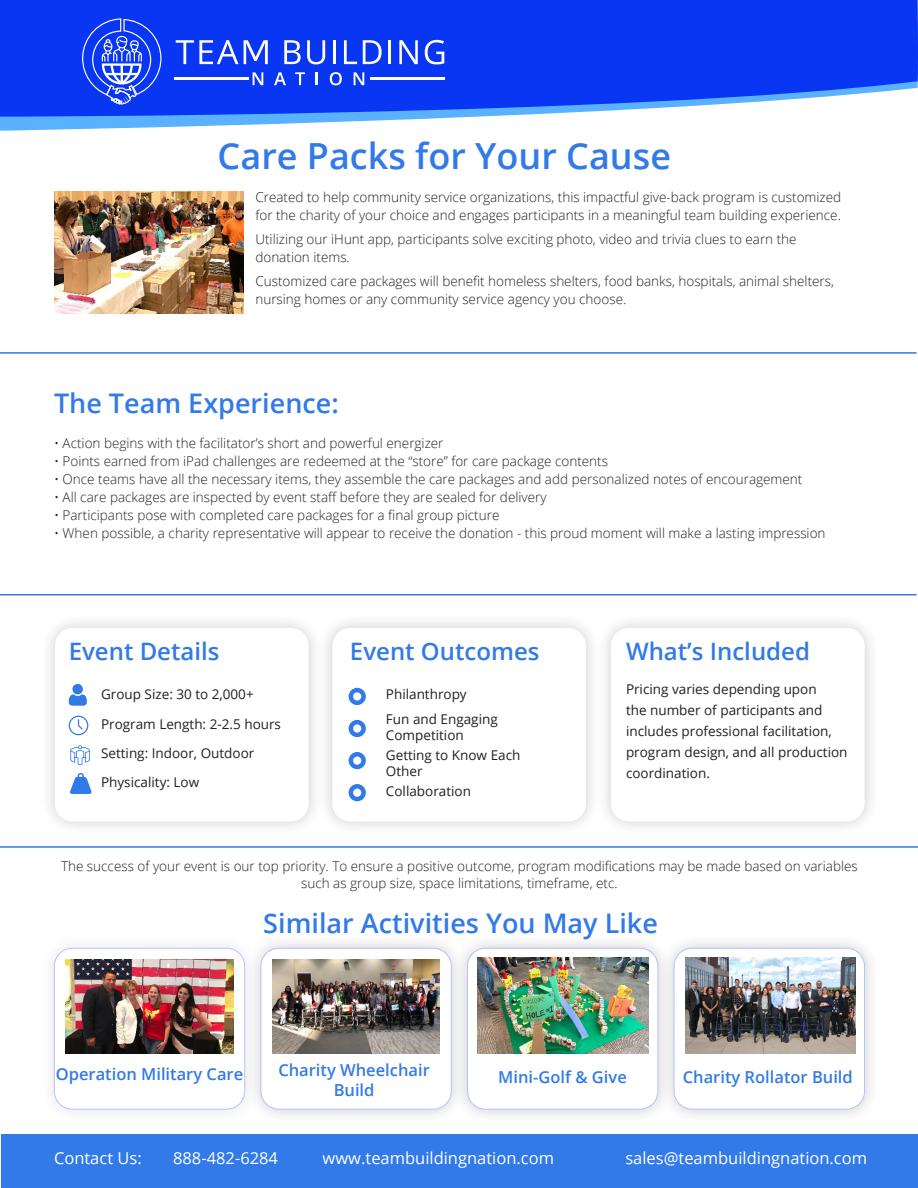
<style>
.page{position:relative;width:918px;height:1188px;background:#fff}
.page>*{position:absolute;margin:0;border:0;box-sizing:border-box;transform-origin:0 0}
.t1{font:600 36px "Open Sans";color:#327ae7}
.t2{font:600 27px "Open Sans";color:#327ae7}
.t3{font:600 24px "Open Sans";color:#327ae7}
.t4{font:600 16.5px/19.8px "Open Sans";color:#327ae7;text-align:center}
.t5{font:16.5px "Open Sans";color:#fff}
.t6{font:300 13.5px/18px "Open Sans";color:#231f20}
.t7{font:13.5px/21px "Open Sans";color:#231f20}
</style>
<div class="page">
<svg style="left:0;top:117px;width:467px;height:14px;fill:#5ab2ff"></svg>
<svg style="left:0;top:0;width:918px;height:117px;background:#1b47f3"></svg>
<div style="left:1px;top:1134px;width:917px;height:54px;background:#327ae8"></div>
<svg style="left:82px;top:18px;width:79px;height:87px;background:#385df4"></svg>
<svg style="left:176px;top:40px;width:62px;height:24px"></svg>
<svg style="left:244px;top:40px;width:24px;height:24px"></svg>
<svg style="left:284px;top:40px;width:17px;height:24px"></svg>
<svg style="left:307px;top:40px;width:18px;height:24px"></svg>
<hr style="left:333px;top:40px;width:3px;height:24px;background:#fff">
<svg style="left:344px;top:40px;width:13px;height:24px"></svg>
<svg style="left:363px;top:40px;width:19px;height:24px"></svg>
<hr style="left:389px;top:40px;width:2px;height:24px;background:#fff">
<svg style="left:399px;top:40px;width:19px;height:24px"></svg>
<svg style="left:425px;top:40px;width:19px;height:24px"></svg>
<svg style="left:253px;top:72px;width:10px;height:13px"></svg>
<svg style="left:274px;top:72px;width:12px;height:13px"></svg>
<svg style="left:295px;top:72px;width:10px;height:13px"></svg>
<svg style="left:316px;top:72px;width:2px;height:13px"></svg>
<svg style="left:330px;top:72px;width:12px;height:13px"></svg>
<svg style="left:354px;top:72px;width:10px;height:13px"></svg>
<hr style="left:174px;top:77px;width:75px;height:2px;background:#fff">
<hr style="left:370px;top:77px;width:74px;height:2px;background:#fff">
<hr style="left:0;top:352px;width:917px;height:2px;background:#327ae7">
<hr style="left:0;top:594px;width:917px;height:2px;background:#327ae7">
<div style="left:40px;top:613px;width:284px;height:224px;background:#231f20;opacity:.75"></div>
<div style="left:55px;top:628px;width:254px;height:194px;background:#fff;border-radius:18px"></div>
<div style="left:317px;top:613px;width:284px;height:224px;background:#231f20;opacity:.75"></div>
<div style="left:332px;top:628px;width:254px;height:194px;background:#fff;border-radius:18px"></div>
<div style="left:596px;top:613px;width:284px;height:224px;background:#231f20;opacity:.75"></div>
<div style="left:611px;top:628px;width:254px;height:194px;background:#fff;border-radius:18px"></div>
<hr style="left:0;top:846px;width:918px;height:2px;background:#327ae7">
<svg style="left:69px;top:684px;width:18px;height:22px"></svg>
<svg style="left:69px;top:716px;width:19px;height:19px"></svg>
<svg style="left:70px;top:745px;width:20px;height:20px"></svg>
<svg style="left:70px;top:773px;width:22px;height:21px"></svg>
<svg style="left:349px;top:688px;width:17px;height:17px"></svg>
<svg style="left:349px;top:720px;width:17px;height:17px"></svg>
<svg style="left:349px;top:752px;width:17px;height:17px"></svg>
<svg style="left:349px;top:784px;width:17px;height:17px"></svg>
<div style="left:39px;top:933px;width:221px;height:192px;background:#fbfbfb"></div>
<div style="left:54px;top:948px;width:191px;height:161px;background:#fff;border-radius:18px"></div>
<div style="left:54px;top:948px;width:191px;height:162px;border:1px solid #0936f2;border-radius:18px"></div>
<div style="left:245px;top:933px;width:222px;height:192px;background:#231f20;opacity:.75"></div>
<div style="left:261px;top:948px;width:190px;height:161px;background:#fff;border-radius:18px"></div>
<div style="left:261px;top:948px;width:191px;height:162px;border:1px solid #0936f2;border-radius:18px"></div>
<div style="left:452px;top:933px;width:222px;height:192px;background:#f3f3f4"></div>
<div style="left:467px;top:948px;width:191px;height:161px;background:#fff;border-radius:18px"></div>
<div style="left:467px;top:948px;width:191px;height:162px;border:1px solid #0936f2;border-radius:18px"></div>
<div style="left:658px;top:933px;width:222px;height:192px;background:#231f20;opacity:.75"></div>
<div style="left:674px;top:948px;width:191px;height:161px;background:#fff;border-radius:18px"></div>
<div style="left:674px;top:948px;width:191px;height:162px;border:1px solid #0936f2;border-radius:18px"></div>
<img style="left:66px;top:959px;width:167px;height:94px">
<img style="left:272px;top:959px;width:168px;height:94px">
<img style="left:477px;top:957px;width:172px;height:97px">
<img style="left:685px;top:958px;width:170px;height:95px">
<img style="left:55px;top:192px;width:189px;height:122px">
<h1 class="t1" style="left:218px;top:131px;width:455px">Care Packs for Your Cause</h1>
<p class="t6" style="left:255px;top:188px;width:587px">Created to help community service organizations, this impactful give-back program is customized for the charity of your choice and engages participants in a meaningful team building experience.</p>
<p class="t6" style="left:255px;top:230px;width:543px">Utilizing our iHunt app, participants solve exciting photo, video and trivia clues to earn the donation items.</p>
<p class="t6" style="left:255px;top:272px;width:580px">Customized care packages will benefit homeless shelters, food banks, hospitals, animal shelters, nursing homes or any community service agency you choose.</p>
<h2 class="t2" style="left:54px;top:385px;width:286px">The Team Experience:</h2>
<p class="t6" style="left:54px;top:434px;width:391px">• Action begins with the facilitator’s short and powerful energizer</p>
<p class="t6" style="left:54px;top:452px;width:556px">• Points earned from iPad challenges are redeemed at the “store” for care package contents</p>
<p class="t6" style="left:54px;top:470px;width:750px">• Once teams have all the necessary items, they assemble the care packages and add personalized notes of encouragement</p>
<p class="t6" style="left:54px;top:488px;width:494px">• All care packages are inspected by event staff before they are sealed for delivery</p>
<p class="t6" style="left:54px;top:506px;width:447px">• Participants pose with completed care packages for a final group picture</p>
<p class="t6" style="left:54px;top:524px;width:773px">• When possible, a charity representative will appear to receive the donation - this proud moment will make a lasting impression</p>
<h3 class="t3" style="left:69px;top:634px;width:152px">Event Details</h3>
<p class="t7" style="left:101px;top:683px;width:154px">Group Size: 30 to 2,000+</p>
<p class="t7" style="left:101px;top:709px;width:181px;line-height:29.2px">Program Length: 2-2.5 hours<br>Setting: Indoor, Outdoor<br>Physicality: Low</p>
<h3 class="t3" style="left:350px;top:634px;width:191px">Event Outcomes</h3>
<p class="t7" style="left:386px;top:681px;width:113px;line-height:25px">Philanthropy<br>Fun and Engaging</p>
<p class="t7" style="left:386px;top:725px;width:136px;line-height:19.8px">Competition<br>Getting to Know Each</p>
<p class="t7" style="left:386px;top:761px;width:87px;line-height:19.8px">Other<br>Collaboration</p>
<h3 class="t3" style="left:626px;top:634px;width:185px">What’s Included</h3>
<p class="t7" style="left:626px;top:679px;width:223px">Pricing varies depending upon<br>the number of participants and includes professional facilitation, program design, and all production coordination.</p>
<p class="t6" style="left:61px;top:858px;width:798px;line-height:16.2px;text-align:center">The success of your event is our top priority. To ensure a positive outcome, program modifications may be made based on variables such as group size, space limitations, timeframe, etc.</p>
<h2 class="t2" style="left:263px;top:904px;width:396px">Similar Activities You May Like</h2>
<p class="t4" style="left:56px;top:1064px;width:189px">Operation Military Care</p>
<p class="t4" style="left:278px;top:1060px;width:153px">Charity Wheelchair<br>Build</p>
<p class="t4" style="left:498px;top:1067px;width:130px">Mini-Golf &amp; Give</p>
<p class="t4" style="left:683px;top:1067px;width:172px">Charity Rollator Build</p>
<p class="t5" style="left:54px;top:1147px;width:89px">Contact Us:</p>
<p class="t5" style="left:173px;top:1147px;width:106px">888-482-6284</p>
<p class="t5" style="left:323px;top:1147px;width:233px">www.teambuildingnation.com</p>
<p class="t5" style="left:625px;top:1147px;width:243px">sales@teambuildingnation.com</p>
</div>
